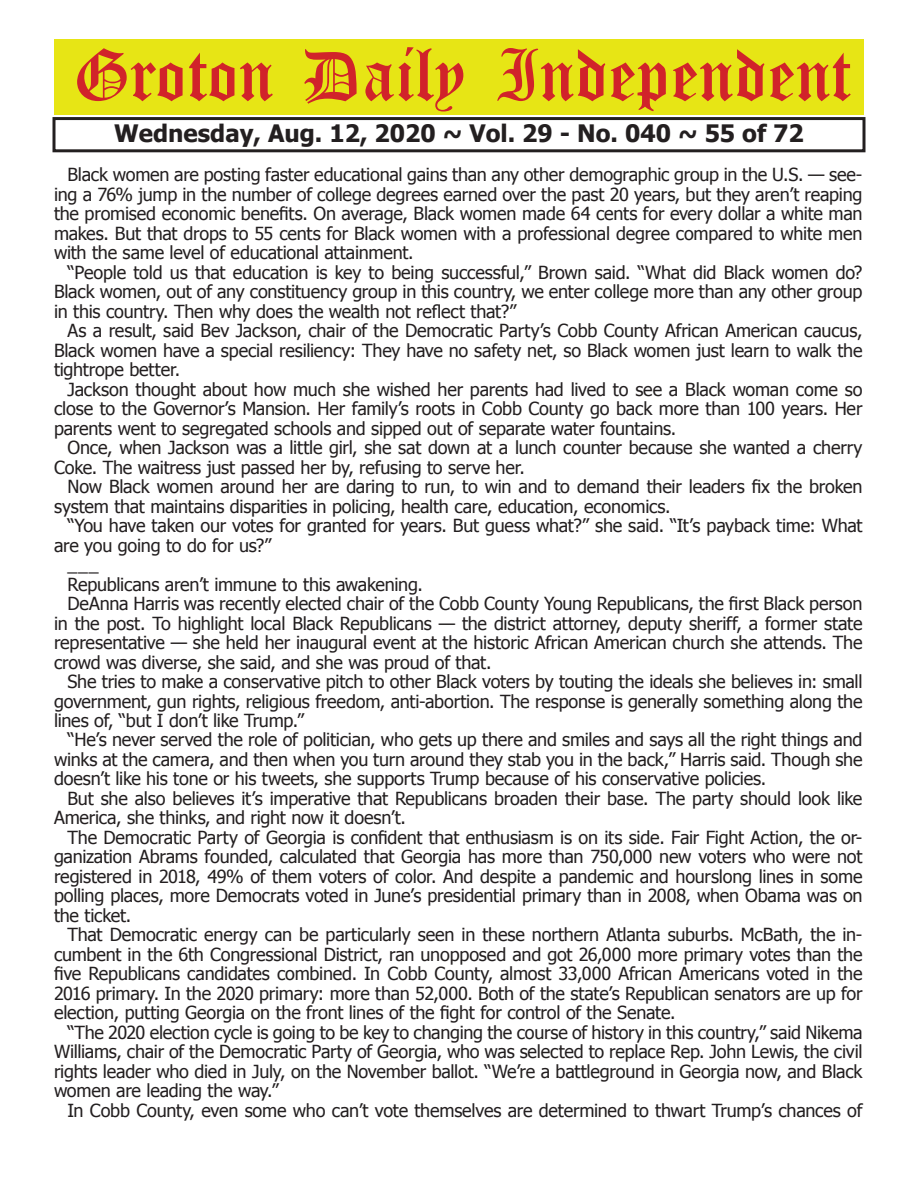
<style>
.page{position:relative;width:918px;height:1188px;background:#fff}
.page>*{position:absolute;margin:0;border:0;box-sizing:border-box;transform-origin:0 0}
.t1{font:54px "Old English Five";color:#d1232a}
.t2{font:700 24px "Tahoma";color:#231f20}
.t3{font:18px/19.5px "Tahoma";letter-spacing:-.01em;color:#231f20;text-align:justify}
</style>
<div class="page">
<div style="left:52px;top:117px;width:814px;height:35px;border:3px solid #231f20"></div>
<div style="left:54px;top:40px;width:810px;height:75px;background:#e7e515"></div>
<h1 class="t1" style="left:73px;top:50px;width:779px">Groton Daily Independent</h1>
<h2 class="t2" style="left:114px;top:116px;width:691px">Wednesday, Aug. 12, 2020 ~ Vol. 29 - No. 040 ~ 55 of 72</h2>
<p class="t3" style="left:54px;top:164px;width:810px;text-indent:14px">Black women are posting faster educational gains than any other demographic group in the U.S. — see&shy;ing a 76% jump in the number of college degrees earned over the past 20 years, but they aren’t reaping the promised economic benefits. On average, Black women made 64 cents for every dollar a white man makes. But that drops to 55 cents for Black women with a professional degree compared to white men with the same level of educational attainment.</p>
<p class="t3" style="left:54px;top:262px;width:810px;text-indent:14px">“People told us that education is key to being successful,” Brown said. “What did Black women do?<br>Black women, out of any constituency group in this country, we enter college more than any other group in this country. Then why does the wealth not reflect that?”</p>
<p class="t3" style="left:54px;top:320px;width:810px;text-indent:14px">As a result, said Bev Jackson, chair of the Democratic Party’s Cobb County African American caucus, Black women have a special resiliency: They have no safety net, so Black women just learn to walk the tightrope better.</p>
<p class="t3" style="left:54px;top:378px;width:810px;text-indent:14px">Jackson thought about how much she wished her parents had lived to see a Black woman come so close to the Governor’s Mansion. Her family’s roots in Cobb County go back more than 100 years. Her parents went to segregated schools and sipped out of separate water fountains.</p>
<p class="t3" style="left:54px;top:437px;width:810px;text-indent:14px">Once, when Jackson was a little girl, she sat down at a lunch counter because she wanted a cherry<br>Coke. The waitress just passed her by, refusing to serve her.</p>
<p class="t3" style="left:54px;top:476px;width:810px;text-indent:14px">Now Black women around her are daring to run, to win and to demand their leaders fix the broken system that maintains disparities in policing, health care, education, economics.</p>
<p class="t3" style="left:68px;top:515px;width:797px">“You have taken our votes for granted for years. But guess what?” she said. “It’s payback time: What</p>
<p class="t3" style="left:54px;top:534px;width:219px">are you going to do for us?”</p>
<p class="t3" style="left:68px;top:554px;width:33px">___</p>
<p class="t3" style="left:68px;top:573px;width:357px">Republicans aren’t immune to this awakening.</p>
<p class="t3" style="left:68px;top:593px;width:797px">DeAnna Harris was recently elected chair of the Cobb County Young Republicans, the first Black person</p>
<p class="t3" style="left:54px;top:612px;width:810px">in the post. To highlight local Black Republicans — the district attorney, deputy sheriff, a former state</p>
<p class="t3" style="left:54px;top:632px;width:810px">representative — she held her inaugural event at the historic African American church she attends. The</p>
<p class="t3" style="left:54px;top:651px;width:439px">crowd was diverse, she said, and she was proud of that.</p>
<p class="t3" style="left:68px;top:671px;width:796px">She tries to make a conservative pitch to other Black voters by touting the ideals she believes in: small</p>
<p class="t3" style="left:54px;top:690px;width:810px">government, gun rights, religious freedom, anti-abortion. The response is generally something along the</p>
<p class="t3" style="left:54px;top:710px;width:252px">lines of, “but I don’t like Trump.”</p>
<p class="t3" style="left:68px;top:729px;width:796px">“He’s never served the role of politician, who gets up there and smiles and says all the right things and</p>
<p class="t3" style="left:54px;top:749px;width:810px">winks at the camera, and then when you turn around they stab you in the back,” Harris said. Though she</p>
<p class="t3" style="left:54px;top:768px;width:714px">doesn’t like his tone or his tweets, she supports Trump because of his conservative policies.</p>
<p class="t3" style="left:68px;top:788px;width:796px">But she also believes it’s imperative that Republicans broaden their base. The party should look like</p>
<p class="t3" style="left:54px;top:807px;width:354px">America, she thinks, and right now it doesn’t.</p>
<p class="t3" style="left:68px;top:827px;width:796px">The Democratic Party of Georgia is confident that enthusiasm is on its side. Fair Fight Action, the or-</p>
<p class="t3" style="left:54px;top:846px;width:810px">ganization Abrams founded, calculated that Georgia has more than 750,000 new voters who were not</p>
<p class="t3" style="left:54px;top:866px;width:810px">registered in 2018, 49% of them voters of color. And despite a pandemic and hourslong lines in some</p>
<p class="t3" style="left:54px;top:885px;width:810px">polling places, more Democrats voted in June’s presidential primary than in 2008, when Obama was on</p>
<p class="t3" style="left:54px;top:905px;width:79px">the ticket.</p>
<p class="t3" style="left:68px;top:924px;width:796px">That Democratic energy can be particularly seen in these northern Atlanta suburbs. McBath, the in-</p>
<p class="t3" style="left:54px;top:944px;width:810px">cumbent in the 6th Congressional District, ran unopposed and got 26,000 more primary votes than the</p>
<p class="t3" style="left:54px;top:963px;width:810px">five Republicans candidates combined. In Cobb County, almost 33,000 African Americans voted in the</p>
<p class="t3" style="left:54px;top:983px;width:810px">2016 primary. In the 2020 primary: more than 52,000. Both of the state’s Republican senators are up for</p>
<p class="t3" style="left:54px;top:1002px;width:623px">election, putting Georgia on the front lines of the fight for control of the Senate.</p>
<p class="t3" style="left:68px;top:1022px;width:797px">“The 2020 election cycle is going to be key to changing the course of history in this country,” said Nikema</p>
<p class="t3" style="left:54px;top:1041px;width:810px">Williams, chair of the Democratic Party of Georgia, who was selected to replace Rep. John Lewis, the civil</p>
<p class="t3" style="left:54px;top:1061px;width:810px">rights leader who died in July, on the November ballot. “We’re a battleground in Georgia now, and Black</p>
<p class="t3" style="left:54px;top:1080px;width:226px">women are leading the way.”</p>
<p class="t3" style="left:68px;top:1100px;width:796px">In Cobb County, even some who can’t vote themselves are determined to thwart Trump’s chances of</p>
</div>
